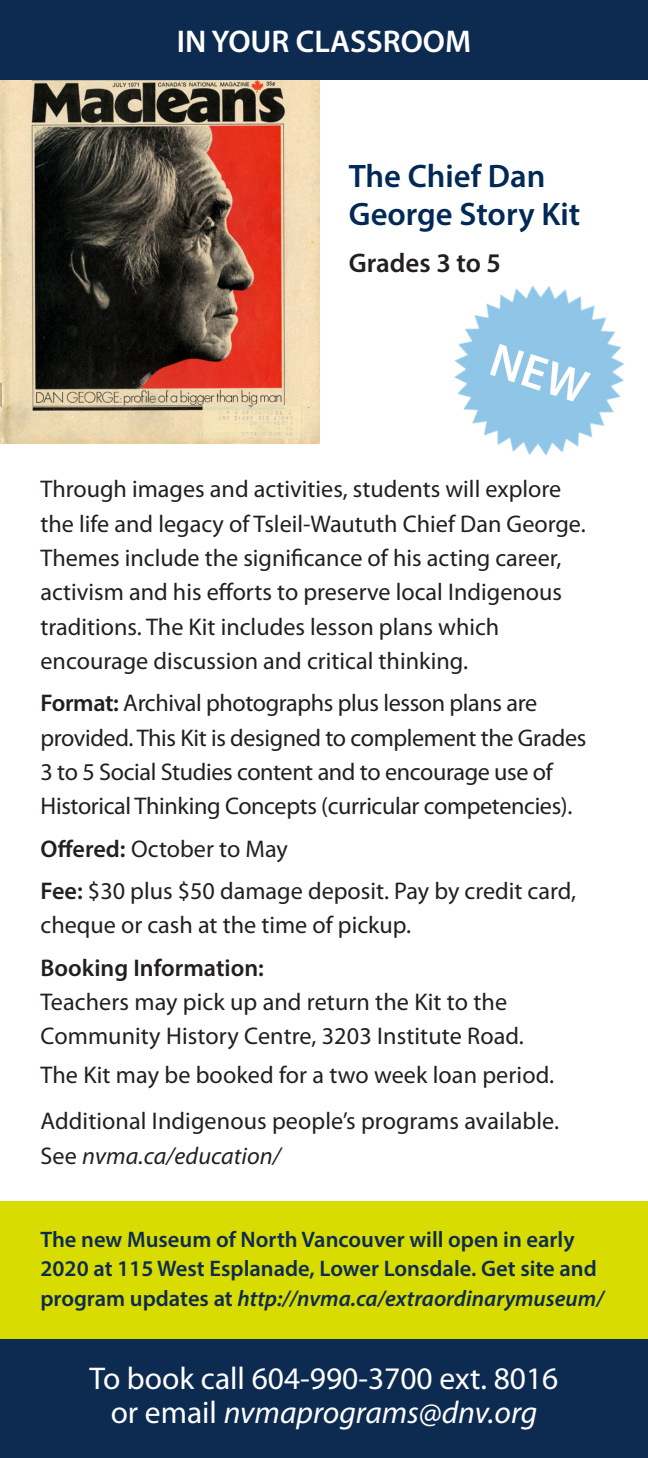
<style>
.page{position:relative;width:648px;height:1458px;background:#fff}
.page>*{position:absolute;margin:0;border:0;box-sizing:border-box;transform-origin:0 0}
.Flier_Head{font:600 32.62px/38.2px "Myriad Pro";color:#002956}
.Flier_Body{font:31.5px/33.8px "Myriad Pro";color:#fff;text-align:center}
.t1{font:600 31.5px "Myriad Pro";color:#fff}
.Flier_Subhead{font:600 27px "Myriad Pro";color:#231f20}
.Flier_Body-2{font:24.3px/34.2px "Myriad Pro";color:#231f20}
.Flier_Body-3{font:600 22.5px/29.2px "Myriad Pro";color:#0d2b51}
.s1{font-weight:600}
.s2{font-style:italic}
</style>
<div class="page">
<img style="left:0;top:79px;width:319px;height:364px">
<div style="left:0;top:0;width:648px;height:79px;background:#0d2b51"></div>
<div style="left:0;top:1336px;width:648px;height:122px;background:#0d2b51"></div>
<div style="left:0;top:1201px;width:648px;height:138px;background:#d8dc00"></div>
<img style="left:454px;top:285px;width:171px;height:171px">
<div style="left:490px;top:344px;width:101px;height:60px;background:#8fc6e8"></div>
<p class="t1" style="left:177px;top:21px;width:296px">IN YOUR CLASSROOM</p>
<p class="Flier_Head" style="left:349px;top:156px;width:233px">The Chief Dan<br>George Story Kit</p>
<p class="Flier_Subhead" style="left:349px;top:245px;width:154px">Grades 3 to 5</p>
<p class="Flier_Body-2" style="left:40px;top:473px;width:547px">Through images and activities, students will explore the life and legacy of Tsleil-Waututh Chief Dan George.<br>Themes include the significance of his acting career, activism and his efforts to preserve local Indigenous traditions. The Kit includes lesson plans which encourage discussion and critical thinking.</p>
<p class="Flier_Body-2" style="left:40px;top:687px;width:547px"><span class="s1">Format:</span> Archival photographs plus lesson plans are provided. This Kit is designed to complement the Grades 3 to 5 Social Studies content and to encourage use of Historical Thinking Concepts (curricular competencies).</p>
<p class="Flier_Body-2" style="left:40px;top:832px;width:249px"><span class="s1">Offered:</span> October to May</p>
<p class="Flier_Body-2" style="left:40px;top:874px;width:537px"><span class="s1">Fee:</span> $30 plus $50 damage deposit. Pay by credit card, cheque or cash at the time of pickup.</p>
<p class="Flier_Body-2" style="left:40px;top:951px;width:485px"><span class="s1">Booking Information:<br></span>Teachers may pick up and return the Kit to the<br>Community History Centre, 3203 Institute Road.</p>
<p class="Flier_Body-2" style="left:40px;top:1058px;width:515px">The Kit may be booked for a two week loan period.</p>
<p class="Flier_Body-2" style="left:40px;top:1105px;width:520px">Additional Indigenous people’s programs available.<br>See <span class="s2">nvma.ca/education/</span></p>
<p class="Flier_Body-3" style="left:40px;top:1224px;width:565px">The new Museum of North Vancouver will open in early<br>2020 at 115 West Esplanade, Lower Lonsdale. Get site and program updates at <span class="s2">http://nvma.ca/extraordinarymuseum/</span></p>
<p class="Flier_Body" style="left:90px;top:1363px;width:470px">To book call 604-990-3700 ext. 8016 or email <span class="s2">nvmaprograms@dnv.org</span></p>
</div>
